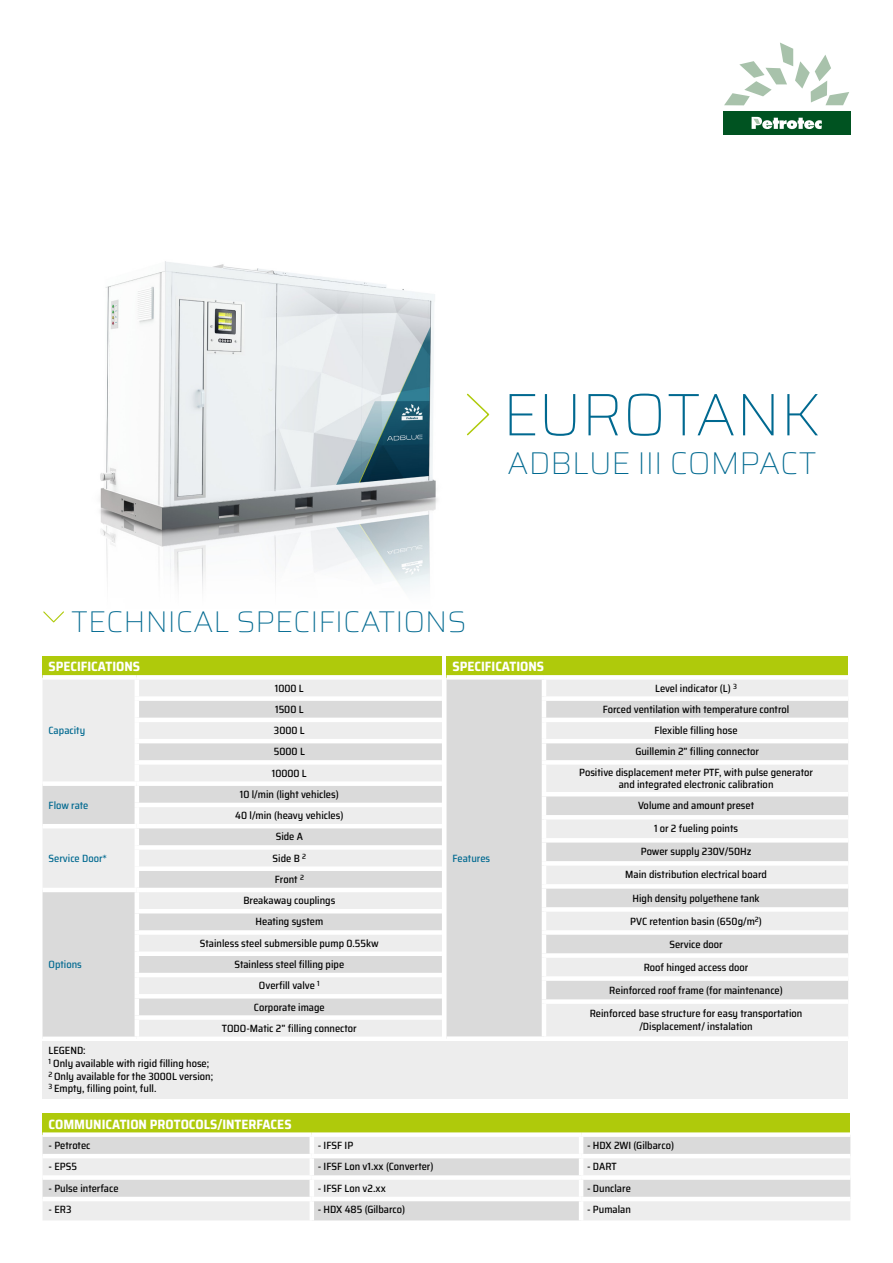
<style>
.page{position:relative;width:893px;height:1263px;background:#fff}
.page>*{position:absolute;margin:0;border:0;box-sizing:border-box;transform-origin:0 0}
.t1{font:100 60px "Saira";color:#006990}
.t2{font:100 31.5px "Saira";color:#006990}
.t3{font:100 30px "Saira";color:#006990}
.t4{font:700 semi-condensed 13.5px "Saira";color:#fff}
.t5{font:500 semi-condensed 10.5px/21.3px "Saira";color:#000;text-align:center}
.t6{font:500 semi-condensed 10.5px "Saira";color:#006990}
</style>
<div class="page">
<div style="left:723px;top:111px;width:127px;height:23px;background:#005321"></div>
<svg style="left:752px;top:117px;width:70px;height:12px"></svg>
<svg style="left:724px;top:43px;width:125px;height:62px"></svg>
<svg style="left:43px;top:611px;width:21px;height:12px"></svg>
<div style="left:447px;top:656px;width:401px;height:21px;background:#afca0b"></div>
<div style="left:447px;top:680px;width:95px;height:356px;background:#dadada"></div>
<svg style="left:546px;top:680px;width:302px;height:356px;background:#e5e5e5"></svg>
<div style="left:447px;top:675px;width:97px;height:5px;background:#fff"></div>
<div style="left:544px;top:675px;width:304px;height:5px;background:#fff"></div>
<div style="left:542px;top:696px;width:306px;height:5px;background:#fff"></div>
<hr style="left:542px;top:718px;width:306px;height:4px;background:#fff">
<hr style="left:542px;top:739px;width:306px;height:4px;background:#fff">
<div style="left:542px;top:760px;width:306px;height:5px;background:#fff"></div>
<hr style="left:542px;top:792px;width:306px;height:4px;background:#fff">
<hr style="left:542px;top:815px;width:306px;height:4px;background:#fff">
<hr style="left:542px;top:838px;width:306px;height:4px;background:#fff">
<div style="left:542px;top:861px;width:306px;height:5px;background:#fff"></div>
<div style="left:542px;top:884px;width:306px;height:5px;background:#fff"></div>
<div style="left:542px;top:907px;width:306px;height:5px;background:#fff"></div>
<div style="left:542px;top:930px;width:306px;height:5px;background:#fff"></div>
<div style="left:542px;top:953px;width:306px;height:5px;background:#fff"></div>
<div style="left:542px;top:976px;width:306px;height:5px;background:#fff"></div>
<div style="left:542px;top:999px;width:306px;height:5px;background:#fff"></div>
<div style="left:43px;top:656px;width:399px;height:21px;background:#afca0b"></div>
<div style="left:43px;top:680px;width:399px;height:19px;background:#ededed"></div>
<svg style="left:43px;top:699px;width:399px;height:337px;background:#e3e3e3"></svg>
<div style="left:43px;top:675px;width:94px;height:5px;background:#fff"></div>
<div style="left:43px;top:781px;width:94px;height:5px;background:#fff"></div>
<hr style="left:43px;top:824px;width:94px;height:4px;background:#fff">
<hr style="left:43px;top:888px;width:94px;height:4px;background:#fff">
<div style="left:137px;top:675px;width:305px;height:5px;background:#fff"></div>
<hr style="left:135px;top:680px;width:4px;height:16px;background:#fff">
<div style="left:135px;top:696px;width:307px;height:5px;background:#fff"></div>
<hr style="left:135px;top:701px;width:4px;height:17px;background:#fff">
<hr style="left:135px;top:718px;width:307px;height:4px;background:#fff">
<hr style="left:135px;top:722px;width:4px;height:17px;background:#fff">
<hr style="left:135px;top:739px;width:307px;height:4px;background:#fff">
<hr style="left:135px;top:743px;width:4px;height:17px;background:#fff">
<div style="left:135px;top:760px;width:307px;height:5px;background:#fff"></div>
<hr style="left:135px;top:765px;width:4px;height:16px;background:#fff">
<div style="left:137px;top:781px;width:305px;height:5px;background:#fff"></div>
<hr style="left:135px;top:786px;width:4px;height:17px;background:#fff">
<hr style="left:135px;top:803px;width:307px;height:4px;background:#fff">
<hr style="left:135px;top:807px;width:4px;height:17px;background:#fff">
<hr style="left:137px;top:824px;width:305px;height:4px;background:#fff">
<hr style="left:135px;top:828px;width:4px;height:17px;background:#fff">
<div style="left:135px;top:845px;width:307px;height:5px;background:#fff"></div>
<hr style="left:135px;top:850px;width:4px;height:16px;background:#fff">
<div style="left:135px;top:866px;width:307px;height:5px;background:#fff"></div>
<hr style="left:135px;top:871px;width:4px;height:17px;background:#fff">
<hr style="left:137px;top:888px;width:305px;height:4px;background:#fff">
<hr style="left:135px;top:892px;width:4px;height:17px;background:#fff">
<hr style="left:135px;top:909px;width:307px;height:4px;background:#fff">
<hr style="left:135px;top:913px;width:4px;height:17px;background:#fff">
<div style="left:135px;top:930px;width:307px;height:5px;background:#fff"></div>
<hr style="left:135px;top:935px;width:4px;height:16px;background:#fff">
<div style="left:135px;top:951px;width:307px;height:5px;background:#fff"></div>
<hr style="left:135px;top:956px;width:4px;height:17px;background:#fff">
<hr style="left:135px;top:973px;width:307px;height:4px;background:#fff">
<hr style="left:135px;top:977px;width:4px;height:17px;background:#fff">
<hr style="left:135px;top:994px;width:307px;height:4px;background:#fff">
<hr style="left:135px;top:998px;width:4px;height:17px;background:#fff">
<div style="left:135px;top:1015px;width:307px;height:5px;background:#fff"></div>
<hr style="left:135px;top:1020px;width:4px;height:16px;background:#fff">
<div style="left:43px;top:1041px;width:805px;height:57px;background:#ededed"></div>
<img style="left:100px;top:261px;width:337px;height:330px">
<svg style="left:467px;top:393px;width:23px;height:43px"></svg>
<div style="left:43px;top:1113px;width:807px;height:22px;background:#afca0b"></div>
<svg style="left:43px;top:1137px;width:807px;height:83px;background:#e3e3e3"></svg>
<div style="left:43px;top:1132px;width:269px;height:5px;background:#fff"></div>
<hr style="left:310px;top:1137px;width:4px;height:17px;background:#fff">
<hr style="left:43px;top:1154px;width:269px;height:4px;background:#fff">
<hr style="left:310px;top:1158px;width:4px;height:17px;background:#fff">
<div style="left:43px;top:1175px;width:269px;height:5px;background:#fff"></div>
<hr style="left:310px;top:1180px;width:4px;height:17px;background:#fff">
<hr style="left:43px;top:1197px;width:269px;height:4px;background:#fff">
<hr style="left:310px;top:1201px;width:4px;height:19px;background:#fff">
<div style="left:312px;top:1132px;width:269px;height:5px;background:#fff"></div>
<hr style="left:579px;top:1137px;width:4px;height:17px;background:#fff">
<hr style="left:312px;top:1154px;width:269px;height:4px;background:#fff">
<hr style="left:579px;top:1158px;width:4px;height:17px;background:#fff">
<div style="left:312px;top:1175px;width:269px;height:5px;background:#fff"></div>
<hr style="left:312px;top:1197px;width:269px;height:4px;background:#fff">
<div style="left:581px;top:1132px;width:269px;height:5px;background:#fff"></div>
<hr style="left:581px;top:1154px;width:269px;height:4px;background:#fff">
<div style="left:581px;top:1175px;width:269px;height:5px;background:#fff"></div>
<hr style="left:579px;top:1180px;width:4px;height:17px;background:#fff">
<hr style="left:581px;top:1197px;width:269px;height:4px;background:#fff">
<hr style="left:579px;top:1201px;width:4px;height:19px;background:#fff">
<h1 class="t1" style="left:503px;top:370px;width:319px">EUROTANK</h1>
<h2 class="t2" style="left:507px;top:440px;width:311px">ADBLUE III COMPACT</h2>
<h3 class="t3" style="left:71px;top:599px;width:397px">TECHNICAL SPECIFICATIONS</h3>
<p class="t4" style="left:453px;top:656px;width:93px">SPECIFICATIONS</p>
<p class="t4" style="left:49px;top:656px;width:93px">SPECIFICATIONS</p>
<p class="t6" style="left:49px;top:722px;width:38px">Capacity</p>
<p class="t5" style="left:272px;top:677px;width:36px">1000 L<br>1500 L<br>3000 L<br>5000 L<br>10000 L</p>
<p class="t6" style="left:49px;top:797px;width:41px">Flow rate</p>
<p class="t5" style="left:235px;top:783px;width:110px">10 l/min (light vehicles)<br>40 l/min (heavy vehicles)</p>
<p class="t6" style="left:49px;top:850px;width:60px">Service Door*</p>
<p class="t5" style="left:273px;top:826px;width:35px;text-align:left">Side A<br>Side B <sup>2<br></sup>Front <sup>2</sup></p>
<p class="t5" style="left:200px;top:890px;width:180px">Breakaway couplings<br>Heating system<br>Stainless steel submersible pump 0.55kw<br>Stainless steel filling pipe<br>Overfill valve <sup>1<br></sup>Corporate image<br>TODO-Matic 2” filling connector</p>
<p class="t5" style="left:49px;top:1044px;width:166px;line-height:12.6px;text-align:left">LEGEND:<br><sup>1</sup> Only available with rigid filling hose;<br><sup>2</sup> Only available for the 3000L version;<br><sup>3</sup> Empty, filling point, full.</p>
<p class="t6" style="left:49px;top:956px;width:35px">Options</p>
<p class="t6" style="left:453px;top:850px;width:39px">Features</p>
<p class="t5" style="left:603px;top:677px;width:188px">Level indicator (L) <sup>3<br></sup>Forced ventilation with temperature control<br>Flexible filling hose<br>Guillemin 2” filling connector</p>
<p class="t5" style="left:579px;top:765px;width:235px;line-height:12.6px">Positive displacement meter PTF, with pulse generator and integrated electronic calibration</p>
<p class="t5" style="left:609px;top:794px;width:175px;line-height:23.1px">Volume and amount preset<br>1 or 2 fueling points<br>Power supply 230V/50Hz<br>Main distribution electrical board<br>High density polyethene tank<br>PVC retention basin (650g/m<sup>2</sup>)<br>Service door<br>Roof hinged access door<br>Reinforced roof frame (for maintenance)</p>
<p class="t5" style="left:590px;top:1007px;width:214px;line-height:12.6px">Reinforced base structure for easy transportation /Displacement/ instalation</p>
<p class="t4" style="left:49px;top:1114px;width:245px">COMMUNICATION PROTOCOLS/INTERFACES</p>
<p class="t5" style="left:49px;top:1134px;width:44px">- Petrotec</p>
<p class="t5" style="left:318px;top:1134px;width:37px">- IFSF IP</p>
<p class="t5" style="left:587px;top:1134px;width:89px">- HDX 2WI (Gilbarco)</p>
<p class="t5" style="left:49px;top:1156px;width:30px">- EPS5</p>
<p class="t5" style="left:318px;top:1156px;width:117px">- IFSF Lon v1.xx (Converter)</p>
<p class="t5" style="left:587px;top:1156px;width:31px">- DART</p>
<p class="t5" style="left:49px;top:1177px;width:72px">- Pulse interface</p>
<p class="t5" style="left:318px;top:1177px;width:69px">- IFSF Lon v2.xx</p>
<p class="t5" style="left:587px;top:1177px;width:45px">- Dunclare</p>
<p class="t5" style="left:49px;top:1199px;width:24px">- ER3</p>
<p class="t5" style="left:318px;top:1199px;width:89px">- HDX 485 (Gilbarco)</p>
<p class="t5" style="left:587px;top:1199px;width:45px">- Pumalan</p>
</div>
